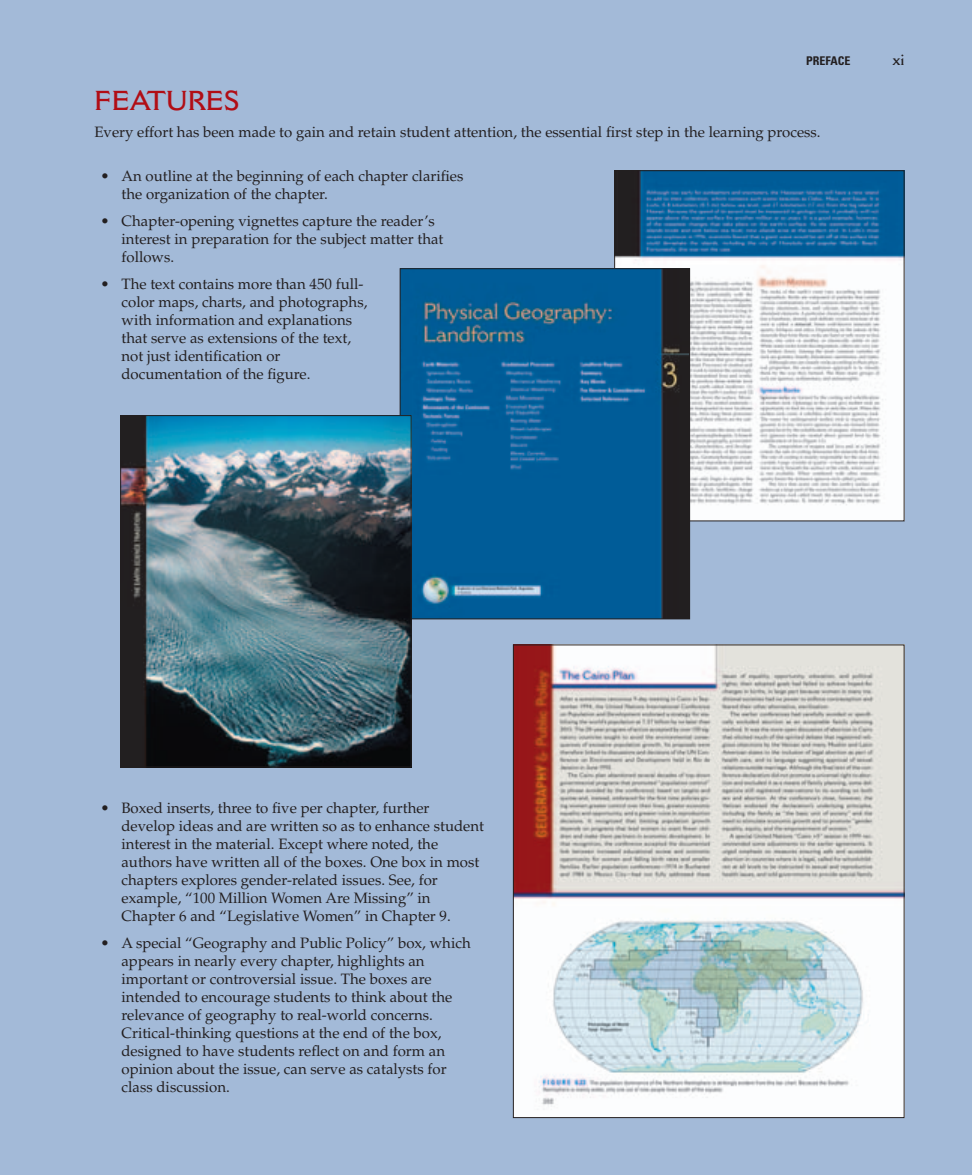
<style>
.page{position:relative;width:972px;height:1175px;background:#fff}
.page>*{position:absolute;margin:0;border:0;box-sizing:border-box;transform-origin:0 0}
.t1{font:600 27px "Cantoria";color:#b10d15}
.t2{font:15px/18px "Palatino";color:#231f20}
.t3{font:600 15px "Cantoria";color:#231f20}
.t4{font:700 condensed 12px "Univers";color:#231f20}
</style>
<div class="page">
<div style="left:0;top:0;width:972px;height:1174px;background:#a3bad8"></div>
<img style="left:515px;top:646px;width:387px;height:470px">
<img style="left:616px;top:172px;width:286px;height:347px">
<img style="left:402px;top:270px;width:286px;height:347px">
<div style="left:400px;top:268px;width:290px;height:351px;border:1px solid #231f20"></div>
<img style="left:122px;top:417px;width:288px;height:348px">
<div style="left:120px;top:415px;width:292px;height:352px;border:1px solid #231f20"></div>
<p class="t4" style="left:806px;top:56px;width:46px">PREFACE</p>
<p class="t3" style="left:892px;top:54px;width:14px">xi</p>
<h1 class="t1" style="left:94px;top:90px;width:147px">FEATURES</h1>
<p class="t2" style="left:94px;top:124px;width:728px">Every effort has been made to gain and retain student attention, the essential first step in the learning process.</p>
<p class="t2" style="left:122px;top:169px;width:343px;text-indent:-21px">• An outline at the beginning of each chapter clarifies the organization of the chapter.</p>
<p class="t2" style="left:122px;top:214px;width:324px;text-indent:-21px">• Chapter-opening vignettes capture the reader’s interest in preparation for the subject matter that follows.</p>
<p class="t2" style="left:122px;top:277px;width:247px;text-indent:-21px">• The text contains more than 450 full&shy;color maps, charts, and photographs, with information and explanations that serve as extensions of the text, not just identification or documentation of the figure.</p>
<p class="t2" style="left:122px;top:800px;width:364px;text-indent:-21px">• Boxed inserts, three to five per chapter, further develop ideas and are written so as to enhance student interest in the material. Except where noted, the authors have written all of the boxes. One box in most chapters explores gender-related issues. See, for example, “100 Million Women Are Missing” in Chapter 6 and “Legislative Women” in Chapter 9.</p>
<p class="t2" style="left:122px;top:935px;width:351px;text-indent:-21px">• A special “Geography and Public Policy” box, which appears in nearly every chapter, highlights an important or controversial issue. The boxes are intended to encourage students to think about the relevance of geography to real-world concerns.<br>Critical-thinking questions at the end of the box, designed to have students reflect on and form an opinion about the issue, can serve as catalysts for class discussion.</p>
</div>
